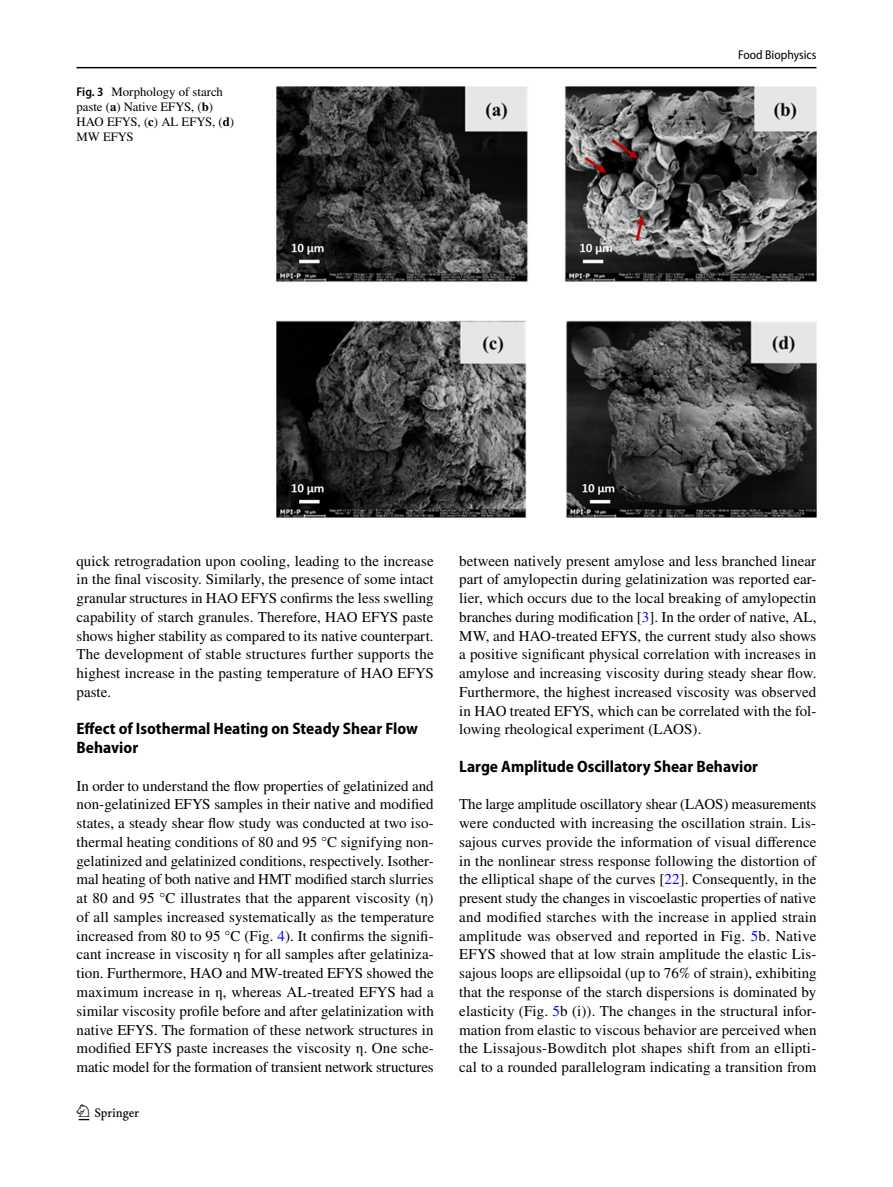
<style>
.page{position:relative;width:893px;height:1187px;background:#fff}
.page>*{position:absolute;margin:0;border:0;box-sizing:border-box;transform-origin:0 0}
.t1{font:22.5px "Springnew Regular 2";color:#000}
.t2{font:700 semi-condensed 16.5px/18.8px "Myriad Pro";color:#000}
.t3{font:15px/18.8px "STIX";letter-spacing:.005em;color:#000;text-align:justify}
.t4{font:12.75px/15px "STIX";color:#000}
.t5{font:semi-condensed 12.75px "Myriad Pro";color:#000}
.s1{font-family:"Myriad Pro";font-weight:600;font-stretch:semi-condensed}
.s2{font-weight:700}
.s3{color:#00f}
</style>
<div class="page">
<hr style="left:77px;top:67px;width:739px;height:1px;background:#000">
<img style="left:276px;top:87px;width:540px;height:430px">
<p class="t4" style="left:77px;top:85px;width:159px"><span class="s1">Fig. 3</span> Morphology of starch paste (<span class="s2">a</span>) Native EFYS, (<span class="s2">b</span>)<br>HAO EFYS, (<span class="s2">c</span>) AL EFYS, (<span class="s2">d</span>)<br>MW EFYS</p>
<p class="t5" style="left:738px;top:48px;width:80px">Food Biophysics</p>
<p class="t3" style="left:77px;top:552px;width:359px">quick retrogradation upon cooling, leading to the increase in the final viscosity. Similarly, the presence of some intact granular structures in HAO EFYS confirms the less swelling capability of starch granules. Therefore, HAO EFYS paste shows higher stability as compared to its native counterpart.<br>The development of stable structures further supports the highest increase in the pasting temperature of HAO EFYS paste.</p>
<p class="t2" style="left:77px;top:719px;width:343px">Effect of Isothermal Heating on Steady Shear Flow<br>Behavior</p>
<p class="t3" style="left:77px;top:777px;width:359px">In order to understand the flow properties of gelatinized and non-gelatinized EFYS samples in their native and modified states, a steady shear flow study was conducted at two iso&shy;thermal heating conditions of 80 and 95 °C signifying non&shy;gelatinized and gelatinized conditions, respectively. Isother&shy;mal heating of both native and HMT modified starch slurries at 80 and 95 °C illustrates that the apparent viscosity (η) of all samples increased systematically as the temperature increased from 80 to 95 °C (Fig. <span class="s3">4</span>). It confirms the signifi&shy;cant increase in viscosity η for all samples after gelatiniza&shy;tion. Furthermore, HAO and MW-treated EFYS showed the maximum increase in η, whereas AL-treated EFYS had a similar viscosity profile before and after gelatinization with native EFYS. The formation of these network structures in modified EFYS paste increases the viscosity η. One sche&shy;matic model for the formation of transient network structures</p>
<h1 class="t1" style="left:79px;top:1104px;width:62px">1 3</h1>
<p class="t3" style="left:459px;top:552px;width:359px">between natively present amylose and less branched linear part of amylopectin during gelatinization was reported ear&shy;lier, which occurs due to the local breaking of amylopectin branches during modification [<span class="s3">3</span>]. In the order of native, AL, MW, and HAO-treated EFYS, the current study also shows a positive significant physical correlation with increases in amylose and increasing viscosity during steady shear flow.<br>Furthermore, the highest increased viscosity was observed in HAO treated EFYS, which can be correlated with the fol&shy;lowing rheological experiment (LAOS).</p>
<p class="t2" style="left:459px;top:757px;width:300px">Large Amplitude Oscillatory Shear Behavior</p>
<p class="t3" style="left:459px;top:796px;width:359px">The large amplitude oscillatory shear (LAOS) measurements were conducted with increasing the oscillation strain. Lis&shy;sajous curves provide the information of visual difference in the nonlinear stress response following the distortion of the elliptical shape of the curves [<span class="s3">22</span>]. Consequently, in the present study the changes in viscoelastic properties of native and modified starches with the increase in applied strain amplitude was observed and reported in Fig. <span class="s3">5</span>b. Native EFYS showed that at low strain amplitude the elastic Lis&shy;sajous loops are ellipsoidal (up to 76% of strain), exhibiting that the response of the starch dispersions is dominated by elasticity (Fig. <span class="s3">5</span>b (i)). The changes in the structural infor&shy;mation from elastic to viscous behavior are perceived when the Lissajous-Bowditch plot shapes shift from an ellipti&shy;cal to a rounded parallelogram indicating a transition from</p>
</div>
